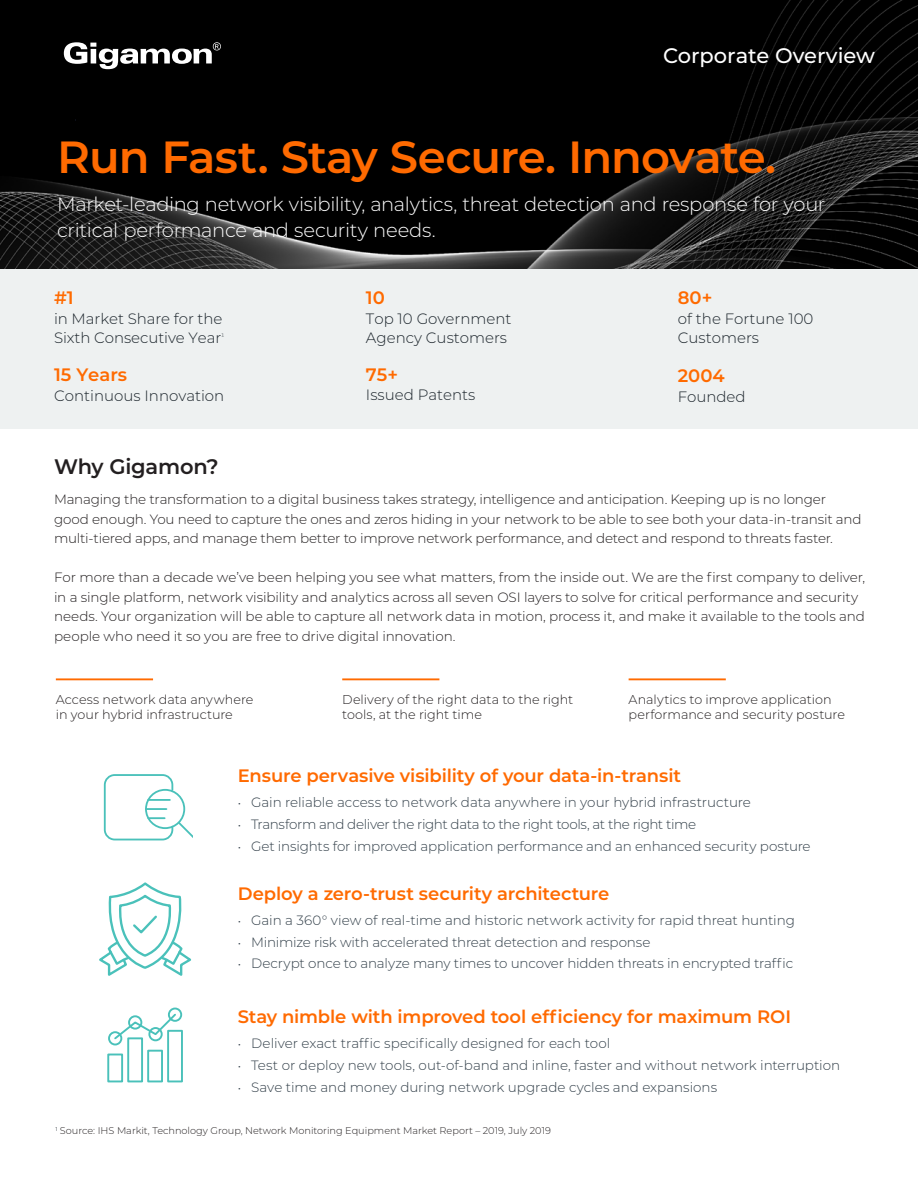
<style>
.page{position:relative;width:918px;height:1188px;background:#fff}
.page>*{position:absolute;margin:0;border:0;box-sizing:border-box;transform-origin:0 0}
.t1{font:600 45px "Montserrat";letter-spacing:-.025em;color:#ff6a00}
.t2{font:500 21px "Montserrat";color:#fff}
.H2_Header{font:600 21px "Montserrat";letter-spacing:-.01em;color:#231f20}
.t3{font:300 19.5px/25.3px "Montserrat";letter-spacing:-.015em;color:#fff}
.Sidebar_H3{font:600 18px "Montserrat";letter-spacing:-.01em;color:#ff6a00}
.Table_Body_Vertical{font:600 18px "Montserrat";color:#ff6a00}
.Table_Body_Vertical-2{font:300 15px/19.5px "Montserrat";color:#1b242b}
.t4{font:300 13.5px/19.5px "Montserrat";letter-spacing:-.01em;color:#231f20}
.t5{font:300 13.5px "Montserrat";letter-spacing:-.01em;color:#313e48}
.t6{font:300 13.5px "Montserrat";letter-spacing:-.03em;color:#313e48}
.t7{font:300 12.75px/15px "Montserrat";color:#231f20}
.t8{font:300 9.75px "Montserrat";color:#231f20}
.s1{font-size:12px}
</style>
<div class="page">
<img style="left:0;top:0;width:918px;height:269px">
<div style="left:0;top:269px;width:918px;height:160px;background:#eef1f1"></div>
<svg style="left:64px;top:42px;width:157px;height:27px"></svg>
<hr style="left:56px;top:678px;width:97px;height:2px;background:#ff6a00">
<hr style="left:342px;top:678px;width:97px;height:2px;background:#ff6a00">
<hr style="left:629px;top:678px;width:97px;height:2px;background:#ff6a00">
<div style="left:145px;top:789px;width:40px;height:40px;border:2px solid #4ac1ba;border-radius:50%"></div>
<hr style="left:146px;top:808px;width:20px;height:2px;background:#4ac1ba">
<svg style="left:148px;top:810px;width:44px;height:31px"></svg>
<hr style="left:148px;top:799px;width:22px;height:2px;background:#4ac1ba">
<div style="left:104px;top:774px;width:69px;height:66px;border:2px solid #4ac1ba;border-radius:10px"></div>
<svg style="left:99px;top:882px;width:93px;height:94px"></svg>
<svg style="left:114px;top:1013px;width:64px;height:28px"></svg>
<div style="left:107px;top:1054px;width:16px;height:28px;border:2px solid #4ac1ba"></div>
<div style="left:147px;top:1050px;width:16px;height:32px;border:2px solid #4ac1ba"></div>
<div style="left:167px;top:1030px;width:16px;height:52px;border:2px solid #4ac1ba"></div>
<div style="left:127px;top:1037px;width:16px;height:45px;border:2px solid #4ac1ba"></div>
<div style="left:108px;top:1031px;width:14px;height:14px;border:2px solid #4ac1ba;border-radius:50%"></div>
<div style="left:128px;top:1015px;width:14px;height:15px;border:2px solid #4ac1ba;border-radius:50%"></div>
<div style="left:148px;top:1027px;width:15px;height:14px;border:2px solid #4ac1ba;border-radius:50%"></div>
<div style="left:168px;top:1008px;width:14px;height:14px;border:2px solid #4ac1ba;border-radius:50%"></div>
<p class="t2" style="left:663px;top:41px;width:213px">Corporate Overview</p>
<p class="t1" style="left:57px;top:125px;width:720px">Run Fast. Stay Secure. Innovate.</p>
<p class="t3" style="left:57px;top:191px;width:770px">Market-leading network visibility, analytics, threat detection and response for your critical performance and security needs.</p>
<p class="Table_Body_Vertical" style="left:54px;top:285px;width:21px">#1</p>
<p class="Table_Body_Vertical-2" style="left:54px;top:308px;width:172px">in Market Share for the<br>Sixth Consecutive Year<sup>¹</sup></p>
<p class="Table_Body_Vertical" style="left:54px;top:362px;width:75px">15 Years</p>
<p class="Table_Body_Vertical-2" style="left:54px;top:385px;width:172px">Continuous Innovation</p>
<p class="Table_Body_Vertical" style="left:366px;top:285px;width:20px">10</p>
<p class="Table_Body_Vertical-2" style="left:366px;top:308px;width:147px">Top 10 Government<br>Agency Customers</p>
<p class="Table_Body_Vertical" style="left:366px;top:362px;width:34px">75+</p>
<p class="Table_Body_Vertical-2" style="left:366px;top:385px;width:111px">Issued Patents</p>
<p class="Table_Body_Vertical" style="left:678px;top:285px;width:36px">80+</p>
<p class="Table_Body_Vertical-2" style="left:678px;top:308px;width:137px">of the Fortune 100<br>Customers</p>
<p class="Table_Body_Vertical" style="left:678px;top:363px;width:48px">2004</p>
<p class="Table_Body_Vertical-2" style="left:678px;top:386px;width:69px">Founded</p>
<p class="H2_Header" style="left:54px;top:452px;width:166px">Why Gigamon?</p>
<p class="t4" style="left:54px;top:489px;width:809px">Managing the transformation to a digital business takes strategy, intelligence and anticipation. Keeping up is no longer good enough. You need to capture the ones and zeros hiding in your network to be able to see both your data-in-transit and multi-tiered apps, and manage them better to improve network performance, and detect and respond to threats faster.</p>
<p class="t4" style="left:54px;top:567px;width:813px">For more than a decade we’ve been helping you see what matters, from the inside out. We are the first company to deliver, in a single platform, network visibility and analytics across all seven OSI layers to solve for critical performance and security needs. Your organization will be able to capture all network data in motion, process it, and make it available to the tools and people who need it so you are free to drive digital innovation.</p>
<p class="t7" style="left:56px;top:691px;width:199px">Access network data anywhere</p>
<p class="t7" style="left:56px;top:706px;width:178px">in your hybrid infrastructure</p>
<p class="t7" style="left:342px;top:691px;width:233px">Delivery of the right data to the right</p>
<p class="t7" style="left:342px;top:706px;width:141px">tools, at the right time</p>
<p class="t7" style="left:629px;top:691px;width:218px">Analytics to improve application performance and security posture</p>
<p class="Sidebar_H3" style="left:238px;top:763px;width:445px">Ensure pervasive visibility of your data-in-transit</p>
<p class="t5" style="left:238px;top:793px;width:515px"><span class="s1">•</span> Gain reliable access to network data anywhere in your hybrid infrastructure</p>
<p class="t6" style="left:238px;top:815px;width:460px"><span class="s1">•</span> Transform and deliver the right data to the right tools, at the right time</p>
<p class="t5" style="left:238px;top:837px;width:574px"><span class="s1">•</span> Get insights for improved application performance and an enhanced security posture</p>
<p class="Sidebar_H3" style="left:238px;top:881px;width:373px">Deploy a zero-trust security architecture</p>
<p class="t5" style="left:238px;top:911px;width:559px"><span class="s1">•</span> Gain a 360° view of real-time and historic network activity for rapid threat hunting</p>
<p class="t5" style="left:238px;top:933px;width:414px"><span class="s1">•</span> Minimize risk with accelerated threat detection and response</p>
<p class="t5" style="left:238px;top:954px;width:557px"><span class="s1">•</span> Decrypt once to analyze many times to uncover hidden threats in encrypted traffic</p>
<p class="Sidebar_H3" style="left:238px;top:1004px;width:555px">Stay nimble with improved tool efficiency for maximum ROI</p>
<p class="t5" style="left:238px;top:1035px;width:374px"><span class="s1">•</span> Deliver exact traffic specifically designed for each tool</p>
<p class="t5" style="left:238px;top:1056px;width:604px"><span class="s1">•</span> Test or deploy new tools, out-of-band and inline, faster and without network interruption</p>
<p class="t5" style="left:238px;top:1078px;width:481px"><span class="s1">•</span> Save time and money during network upgrade cycles and expansions</p>
<p class="t8" style="left:55px;top:1124px;width:497px"><sup>1</sup> Source: IHS Markit, Technology Group, Network Monitoring Equipment Market Report – 2019, July 2019</p>
</div>
